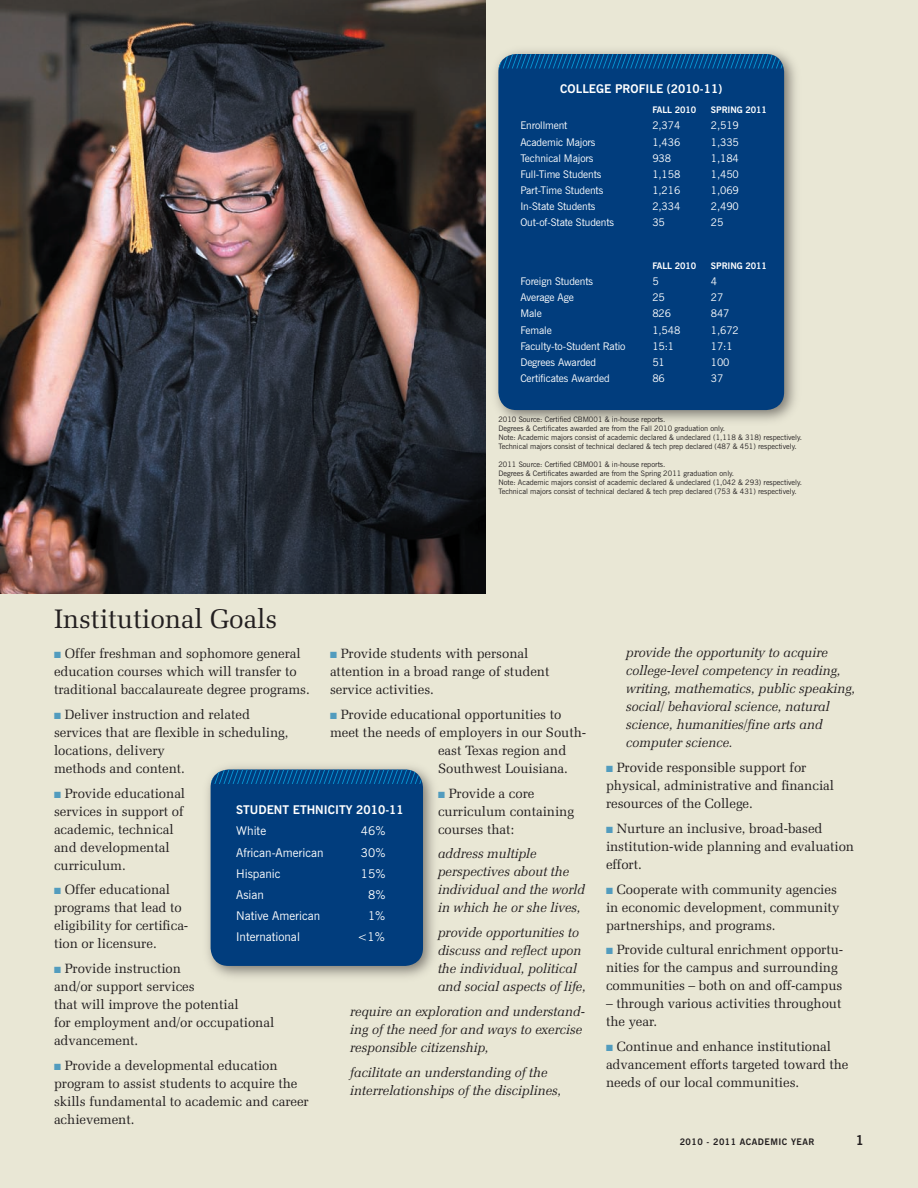
<style>
.page{position:relative;width:918px;height:1188px;background:#e9e7d5}
.page>*{position:absolute;margin:0;border:0;box-sizing:border-box;transform-origin:0 0}
.t1{font:27px "Zapf Elliptical 711 BT";letter-spacing:-.005em;color:#231f20}
.t2{font:13.5px/18px "Zapf Elliptical 711 BT";letter-spacing:-.005em;color:#231f20}
.t3{font:italic 13.5px/18px "Zapf Elliptical 711 BT";letter-spacing:-.005em;color:#231f20}
.t4{font:700 13.5px "News Gothic BT";color:#231f20}
.t5{font:12px "News Gothic BT";color:#fff}
.t6{font:700 12px "News Gothic BT";color:#fff}
.t7{font:10.5px "News Gothic BT";letter-spacing:-.01em;color:#fff}
.t8{font:700 9px "News Gothic BT";letter-spacing:-.01em;color:#fff}
.t9{font:700 9px "News Gothic BT";letter-spacing:.05em;color:#231f20}
.t10{font:7.5px/9px "News Gothic BT";color:#231f20}
.s1{color:#529cbe}
</style>
<div class="page">
<hr style="left:0;top:0;width:1px;height:1188px;background:#013d7d">
<div style="left:490px;top:46px;width:311px;height:380px;background:#231f20;opacity:.55"></div>
<div style="left:498px;top:54px;width:286px;height:356px;background:#013d7d;border-radius:18px"></div>
<svg style="left:498px;top:54px;width:286px;height:15px"></svg>
<img style="left:0;top:0;width:486px;height:594px">
<div style="left:202px;top:761px;width:238px;height:223px;background:#231f20;opacity:.55"></div>
<div style="left:211px;top:770px;width:212px;height:196px;background:#013d7d;border-radius:18px"></div>
<svg style="left:211px;top:770px;width:212px;height:14px"></svg>
<p class="t6" style="left:560px;top:81px;width:164px">COLLEGE PROFILE (2010-11)</p>
<p class="t8" style="left:652px;top:105px;width:45px">FALL 2010</p>
<p class="t8" style="left:711px;top:105px;width:12px">SPRIN</p>
<p class="t8" style="left:737px;top:105px;width:32px">G 2011</p>
<p class="t7" style="left:520px;top:119px;width:49px">Enrollment</p>
<p class="t7" style="left:652px;top:119px;width:30px">2,374</p>
<p class="t7" style="left:711px;top:119px;width:30px">2,519</p>
<p class="t7" style="left:520px;top:136px;width:77px">Academic Majors</p>
<p class="t7" style="left:652px;top:136px;width:30px">1,436</p>
<p class="t7" style="left:711px;top:136px;width:30px">1,335</p>
<p class="t7" style="left:520px;top:152px;width:75px">Technical Majors</p>
<p class="t7" style="left:652px;top:152px;width:20px">938</p>
<p class="t7" style="left:711px;top:152px;width:30px">1,184</p>
<p class="t7" style="left:520px;top:168px;width:82px">Full-Time Students</p>
<p class="t7" style="left:652px;top:168px;width:30px">1,158</p>
<p class="t7" style="left:711px;top:168px;width:30px">1,450</p>
<p class="t7" style="left:520px;top:184px;width:84px">Part-Time Students</p>
<p class="t7" style="left:652px;top:184px;width:30px">1,216</p>
<p class="t7" style="left:711px;top:184px;width:30px">1,069</p>
<p class="t7" style="left:520px;top:200px;width:77px">In-State Students</p>
<p class="t7" style="left:652px;top:200px;width:30px">2,334</p>
<p class="t7" style="left:711px;top:200px;width:30px">2,490</p>
<p class="t7" style="left:520px;top:216px;width:95px">Out-of-State Students</p>
<p class="t7" style="left:652px;top:216px;width:14px">35</p>
<p class="t7" style="left:711px;top:216px;width:14px">25</p>
<p class="t8" style="left:652px;top:260px;width:45px">FALL 2010</p>
<p class="t8" style="left:711px;top:260px;width:12px">SPRIN</p>
<p class="t8" style="left:737px;top:260px;width:32px">G 2011</p>
<p class="t7" style="left:520px;top:275px;width:74px">Foreign Students</p>
<p class="t7" style="left:652px;top:275px;width:8px">5</p>
<p class="t7" style="left:711px;top:275px;width:8px">4</p>
<p class="t7" style="left:520px;top:291px;width:55px">Average Age</p>
<p class="t7" style="left:652px;top:291px;width:14px">25</p>
<p class="t7" style="left:711px;top:291px;width:14px">27</p>
<p class="t7" style="left:520px;top:307px;width:23px">Male</p>
<p class="t7" style="left:652px;top:307px;width:20px">826</p>
<p class="t7" style="left:711px;top:307px;width:20px">847</p>
<p class="t7" style="left:520px;top:323px;width:33px">Female</p>
<p class="t7" style="left:652px;top:323px;width:30px">1,548</p>
<p class="t7" style="left:711px;top:323px;width:30px">1,672</p>
<p class="t7" style="left:520px;top:340px;width:107px">Faculty-to-Student Ratio</p>
<p class="t7" style="left:652px;top:340px;width:23px">15:1</p>
<p class="t7" style="left:711px;top:340px;width:23px">17:1</p>
<p class="t7" style="left:520px;top:356px;width:77px">Degrees Awarded</p>
<p class="t7" style="left:652px;top:356px;width:14px">51</p>
<p class="t7" style="left:711px;top:356px;width:20px">100</p>
<p class="t7" style="left:520px;top:372px;width:91px">Certificates Awarded</p>
<p class="t7" style="left:652px;top:372px;width:14px">86</p>
<p class="t7" style="left:711px;top:372px;width:14px">37</p>
<h1 class="t1" style="left:54px;top:603px;width:225px">Institutional Goals</h1>
<p class="t10" style="left:498px;top:415px;width:305px">2010 Source: Certified CBM001 &amp; in-house reports.<br>Degrees &amp; Certificates awarded are from the Fall 2010 graduation only.<br>Note: Academic majors consist of academic declared &amp; undeclared (1,118 &amp; 318) respectively.<br>Technical majors consist of technical declared &amp; tech prep declared (487 &amp; 451) respectively.</p>
<p class="t10" style="left:498px;top:460px;width:305px">2011 Source: Certified CBM001 &amp; in-house reports.<br>Degrees &amp; Certificates awarded are from the Spring 2011 graduation only.<br>Note: Academic majors consist of academic declared &amp; undeclared (1,042 &amp; 293) respectively.<br>Technical majors consist of technical declared &amp; tech prep declared (753 &amp; 431) respectively.</p>
<p class="t2" style="left:54px;top:644px;width:257px"><span class="s1">■</span> Offer freshman and sophomore general education courses which will transfer to traditional baccalaureate degree programs.</p>
<p class="t2" style="left:54px;top:705px;width:236px"><span class="s1">■</span> Deliver instruction and related services that are flexible in scheduling, locations, delivery<br>methods and content.</p>
<p class="t2" style="left:54px;top:784px;width:133px"><span class="s1">■</span> Provide educational services in support of academic, technical and developmental curriculum.</p>
<p class="t2" style="left:54px;top:881px;width:136px"><span class="s1">■</span> Offer educational programs that lead to eligibility for certifica&shy;tion or licensure.</p>
<p class="t2" style="left:54px;top:959px;width:222px"><span class="s1">■</span> Provide instruction<br>and/or support services<br>that will improve the potential<br>for employment and/or occupational advancement.</p>
<p class="t2" style="left:54px;top:1056px;width:256px"><span class="s1">■</span> Provide a developmental education program to assist students to acquire the skills fundamental to academic and career achievement.</p>
<p class="t2" style="left:330px;top:644px;width:221px"><span class="s1">■</span> Provide students with personal attention in a broad range of student service activities.</p>
<p class="t2" style="left:330px;top:705px;width:233px"><span class="s1">■</span> Provide educational opportunities to</p>
<p class="t2" style="left:330px;top:723px;width:258px">meet the needs of employers in our South-</p>
<p class="t2" style="left:438px;top:741px;width:130px">east Texas region and</p>
<p class="t2" style="left:438px;top:759px;width:131px">Southwest Louisiana.</p>
<p class="t2" style="left:438px;top:784px;width:138px"><span class="s1">■</span> Provide a core curriculum containing courses that:</p>
<p class="t3" style="left:438px;top:845px;width:149px">address multiple perspectives about the individual and the world in which he or she lives,</p>
<p class="t3" style="left:438px;top:923px;width:150px">provide opportunities to discuss and reflect upon the individual, political and social aspects of life,</p>
<p class="t3" style="left:350px;top:1002px;width:236px">require an exploration and understand&shy;ing of the need for and ways to exercise responsible citizenship,</p>
<p class="t3" style="left:350px;top:1063px;width:213px">facilitate an understanding of the interrelationships of the disciplines,</p>
<p class="t6" style="left:236px;top:803px;width:39px">STU DENT</p>
<p class="t6" style="left:293px;top:803px;width:15px">ETHNICITY</p>
<p class="t6" style="left:356px;top:803px;width:49px">2010-11</p>
<p class="t5" style="left:236px;top:824px;width:31px">White</p>
<p class="t5" style="left:361px;top:824px;width:26px">46%</p>
<p class="t5" style="left:236px;top:845px;width:89px">African-American</p>
<p class="t5" style="left:361px;top:845px;width:26px">30%</p>
<p class="t5" style="left:236px;top:866px;width:46px">Hispanic</p>
<p class="t5" style="left:361px;top:866px;width:26px">15%</p>
<p class="t5" style="left:236px;top:887px;width:29px">Asian</p>
<p class="t5" style="left:368px;top:887px;width:19px">8%</p>
<p class="t5" style="left:236px;top:908px;width:86px">Native American</p>
<p class="t5" style="left:368px;top:908px;width:19px">1%</p>
<p class="t5" style="left:236px;top:930px;width:65px">International</p>
<p class="t5" style="left:358px;top:930px;width:29px">&lt;1%</p>
<p class="t3" style="left:626px;top:644px;width:231px">provide the opportunity to acquire college-level competency in reading, writing, mathematics, public speaking, social/ behavioral science, natural science, humanities/fine arts and computer science.</p>
<p class="t2" style="left:606px;top:759px;width:230px"><span class="s1">■</span> Provide responsible support for physical, administrative and financial resources of the College.</p>
<p class="t2" style="left:606px;top:819px;width:250px"><span class="s1">■</span> Nurture an inclusive, broad-based institution-wide planning and evaluation effort.</p>
<p class="t2" style="left:606px;top:880px;width:235px"><span class="s1">■</span> Cooperate with community agencies in economic development, community partnerships, and programs.</p>
<p class="t2" style="left:606px;top:941px;width:239px"><span class="s1">■</span> Provide cultural enrichment opportu&shy;nities for the campus and surrounding communities – both on and off-campus</p>
<p class="t2" style="left:606px;top:995px;width:237px">– through various activities throughout the year.</p>
<p class="t2" style="left:606px;top:1038px;width:244px"><span class="s1">■</span> Continue and enhance institutional advancement efforts targeted toward the needs of our local communities.</p>
<p class="t9" style="left:680px;top:1136px;width:92px">2010 - 2011 ACADEMIC</p>
<p class="t9" style="left:791px;top:1136px;width:22px">YEAR</p>
<p class="t4" style="left:856px;top:1132px;width:10px">1</p>
</div>
